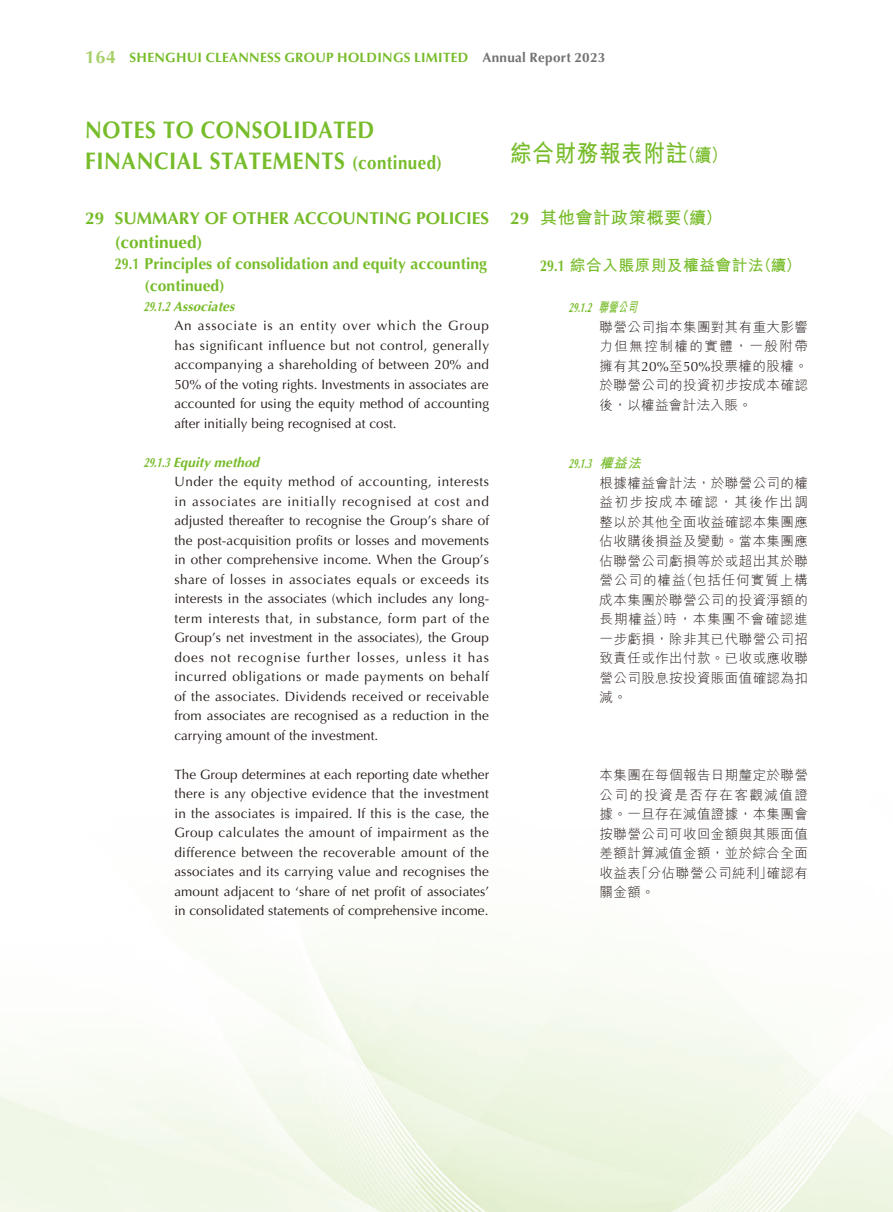
<style>
.page{position:relative;width:893px;height:1212px;background:#fff}
.page>*{position:absolute;margin:0;border:0;box-sizing:border-box;transform-origin:0 0}
.t1{font:700 24px/31.5px "Optima LT Std";letter-spacing:.03em;color:#77bc2a;scale:.9 1}
.t2{font:700 24px "M Hei HK";letter-spacing:.03em;color:#77bc2a;scale:.9 1}
.t3{font:700 17.25px/23.2px "Optima LT Std";color:#77bc2a}
.t4{font:700 17.25px "M Hei HK";letter-spacing:.03em;color:#77bc2a}
.t5{font:700 15.75px/21.8px "Optima LT Std";letter-spacing:.005em;color:#77bc2a;scale:.8 1}
.t6{font:700 15.75px "M Hei HK";letter-spacing:.03em;color:#77bc2a}
.t7{font:13.5px/19.5px "Optima LT Std";letter-spacing:.005em;color:#231916;text-align:justify}
.t8{font:300 13.5px/19.5px "M Hei HK";letter-spacing:.03em;color:#231916;text-align:justify}
.t9{font:700 13.5px "Optima LT Std";letter-spacing:.02em;color:#77bc2a}
.t10{font:italic 700 13.5px "Optima LT Std";color:#77bc2a;scale:.7 1}
.t11{font:italic 700 13.5px "Optima LT Std";color:#77bc2a;scale:.6 1}
.s1{font-size:18px;color:#a8d06b}
.s2{color:#727272}
.s3{font-size:18.75px}
.s4{font-family:"Optima LT Std"}
.s5{font-family:"M Hei HK"}
.s6{font-family:"Optima LT Std";font-weight:400}
</style>
<div class="page">
<img style="left:0;top:949px;width:893px;height:263px">
<p class="t9" style="left:85px;top:50px;width:522px"><span class="s1">164</span> SHENGHUI CLEANNESS GROUP HOLDINGS LIMITED <span class="s2">Annual Report 2023</span></p>
<h1 class="t1" style="left:85px;top:114px;width:398px">NOTES TO CONSOLIDATED<br>FINANCIAL STATEMENTS <span class="s3">(continued)</span></h1>
<p class="t3" style="left:115px;top:207px;width:376px;text-indent:-30px">29 SUMMARY OF OTHER ACCOUNTING POLICIES (continued)</p>
<p class="t5" style="left:145px;top:253px;width:430px;text-indent:-30px">29.1 Principles of consolidation and equity accounting (continued)</p>
<p class="t10" style="left:143px;top:298px;width:137px">29.1.2Associates</p>
<p class="t7" style="left:174px;top:316px;width:316px">An associate is an entity over which the Group has significant influence but not control, generally accompanying a shareholding of between 20% and 50% of the voting rights. Investments in associates are accounted for using the equity method of accounting after initially being recognised at cost.</p>
<p class="t10" style="left:143px;top:454px;width:172px">29.1.3Equitymethod</p>
<p class="t7" style="left:174px;top:472px;width:316px">Under the equity method of accounting, interests in associates are initially recognised at cost and adjusted thereafter to recognise the Group’s share of the post-acquisition profits or losses and movements in other comprehensive income. When the Group’s share of losses in associates equals or exceeds its interests in the associates (which includes any long&shy;term interests that, in substance, form part of the Group’s net investment in the associates), the Group does not recognise further losses, unless it has incurred obligations or made payments on behalf of the associates. Dividends received or receivable from associates are recognised as a reduction in the carrying amount of the investment.</p>
<p class="t7" style="left:174px;top:764px;width:316px">The Group determines at each reporting date whether there is any objective evidence that the investment in the associates is impaired. If this is the case, the Group calculates the amount of impairment as the difference between the recoverable amount of the associates and its carrying value and recognises the amount adjacent to ‘share of net profit of associates’ in consolidated statements of comprehensive income.</p>
<h1 class="t2" style="left:510px;top:136px;width:243px">綜合財務報表附註<span class="s3">（續）</span></h1>
<p class="t4" style="left:510px;top:206px;width:214px"><span class="s4">29</span> 其他會計政策概要（續）</p>
<p class="t6" style="left:540px;top:254px;width:263px"><span class="s4">29.1</span> 綜合入賬原則及權益會計法（續）</p>
<p class="t11" style="left:569px;top:300px;width:122px">29.1.2 <span class="s5">聯營公司</span></p>
<p class="t8" style="left:600px;top:317px;width:210px">聯營公司指本集團對其有重大影響力但無控制權的實體，一般附帶擁有其<span class="s6">20%</span>至<span class="s6">50%</span>投票權的股權。於聯營公司的投資初步按成本確認後，以權益會計法入賬。</p>
<p class="t11" style="left:569px;top:456px;width:129px">29.1.3 <span class="s5">權益法</span></p>
<p class="t8" style="left:600px;top:473px;width:210px">根據權益會計法，於聯營公司的權益初步按成本確認，其後作出調整以於其他全面收益確認本集團應佔收購後損益及變動。當本集團應佔聯營公司虧損等於或超出其於聯營公司的權益（包括任何實質上構成本集團於聯營公司的投資淨額的長期權益）時，本集團不會確認進一步虧損，除非其已代聯營公司招致責任或作出付款。已收或應收聯營公司股息按投資賬面值確認為扣減。</p>
<p class="t8" style="left:600px;top:765px;width:210px">本集團在每個報告日期釐定於聯營公司的投資是否存在客觀減值證據。一旦存在減值證據，本集團會按聯營公司可收回金額與其賬面值差額計算減值金額，並於綜合全面收益表「分佔聯營公司純利」確認有關金額。</p>
</div>
